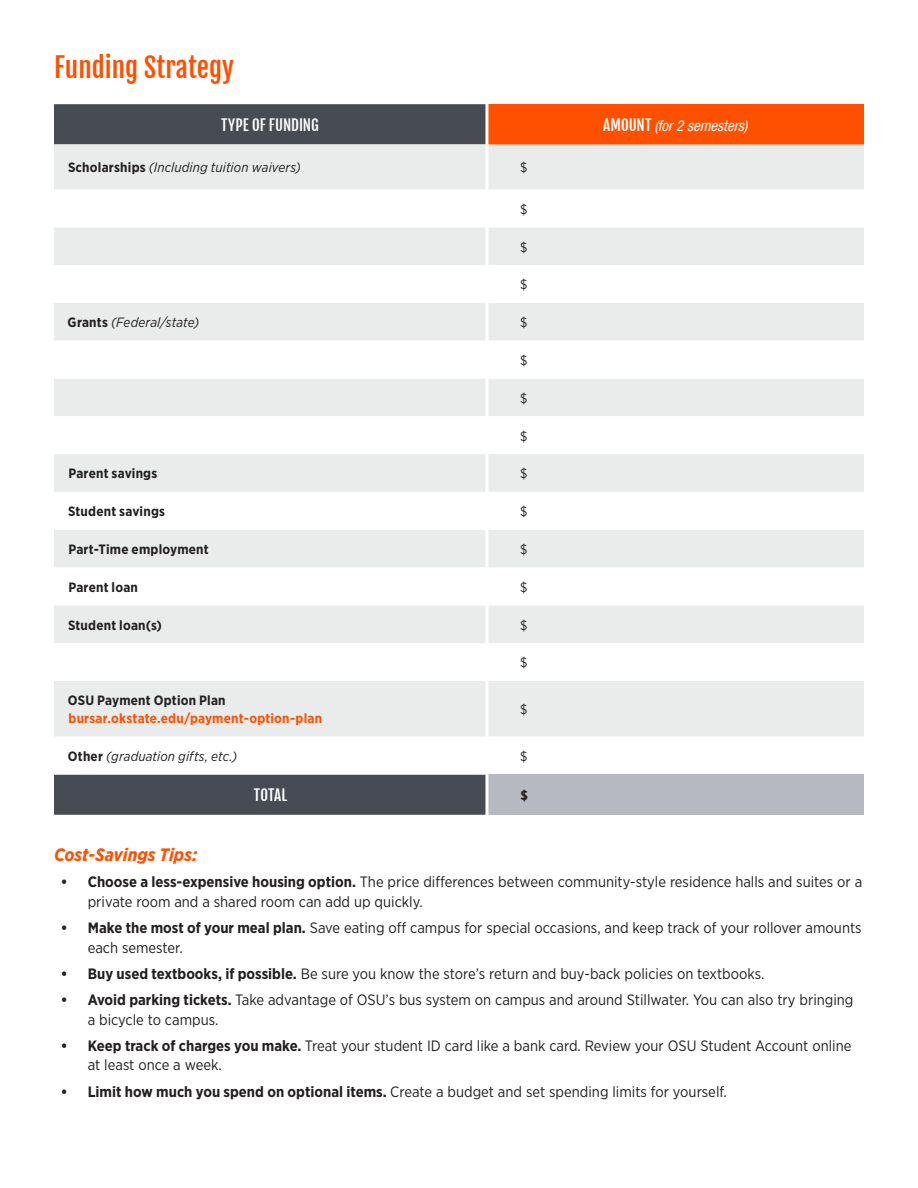
<style>
.page{position:relative;width:918px;height:1188px;background:#fff}
.page>*{position:absolute;margin:0;border:0;box-sizing:border-box;transform-origin:0 0}
.t1{font:27px "Fjalla One";color:#ff5000}
.t2{font:italic 700 18px "Gotham Narrow";color:#ff5000}
.t3{font:15px/19.5px "Gotham Narrow";color:#231f20}
.t4{font:italic condensed 15px "Helvetica Neue LT Std";letter-spacing:-.005em;color:#fff}
.t5{font:15px "Fjalla One";letter-spacing:.005em;color:#fff}
.Body_-_Gotham_Narrow{font:700 13.5px "Gotham Narrow";letter-spacing:.015em;color:#231f20}
.Body_-_Gotham_Narrow-2{font:italic 13.5px "Gotham Narrow";letter-spacing:.01em;color:#231f20}
.Body_-_Gotham_Narrow-3{font:700 13.5px "Gotham Narrow";letter-spacing:.015em;color:#ff5000}
.t6{font:13.5px "Gotham Narrow";color:#231f20}
.s1{font-family:"Fjalla One";font-style:normal;font-stretch:normal}
.s2{font-weight:700;font-style:normal}
.s3{font-weight:700}
</style>
<div class="page">
<div style="left:54px;top:104px;width:431px;height:711px;background:#464b54"></div>
<div style="left:487px;top:104px;width:377px;height:40px;background:#ff5000"></div>
<div style="left:54px;top:144px;width:810px;height:46px;background:#eaeceb"></div>
<svg style="left:54px;top:190px;width:810px;height:585px"></svg>
<div style="left:487px;top:775px;width:377px;height:40px;background:#b7b9c1"></div>
<hr style="left:485px;top:104px;width:3px;height:717px;background:#fff">
<p class="t1" style="left:54px;top:51px;width:182px">Funding Strategy</p>
<p class="t5" style="left:221px;top:116px;width:99px">TYPE OF FUNDING</p>
<p class="t4" style="left:603px;top:117px;width:146px"><span class="s1">AMOUNT</span> (for 2 semesters)</p>
<p class="Body_-_Gotham_Narrow-2" style="left:68px;top:159px;width:234px"><span class="s2">Scholarships</span> (Including tuition waivers)</p>
<p class="t6" style="left:520px;top:159px;width:9px">$</p>
<p class="t6" style="left:520px;top:201px;width:9px">$</p>
<p class="t6" style="left:520px;top:238px;width:9px">$</p>
<p class="t6" style="left:520px;top:276px;width:9px">$</p>
<p class="Body_-_Gotham_Narrow-2" style="left:68px;top:314px;width:133px"><span class="s2">Grants</span> (Federal/state)</p>
<p class="t6" style="left:520px;top:314px;width:9px">$</p>
<p class="t6" style="left:520px;top:352px;width:9px">$</p>
<p class="t6" style="left:520px;top:390px;width:9px">$</p>
<p class="t6" style="left:520px;top:427px;width:9px">$</p>
<p class="Body_-_Gotham_Narrow" style="left:68px;top:465px;width:91px">Parent savings</p>
<p class="t6" style="left:520px;top:465px;width:9px">$</p>
<p class="Body_-_Gotham_Narrow" style="left:68px;top:503px;width:99px">Student savings</p>
<p class="t6" style="left:520px;top:503px;width:9px">$</p>
<p class="Body_-_Gotham_Narrow" style="left:68px;top:541px;width:142px">Part-Time employment</p>
<p class="t6" style="left:520px;top:541px;width:9px">$</p>
<p class="Body_-_Gotham_Narrow" style="left:68px;top:578px;width:71px">Parent loan</p>
<p class="t6" style="left:520px;top:579px;width:9px">$</p>
<p class="Body_-_Gotham_Narrow" style="left:68px;top:616px;width:96px">Student loan(s)</p>
<p class="t6" style="left:520px;top:616px;width:9px">$</p>
<p class="t6" style="left:520px;top:654px;width:9px">$</p>
<p class="Body_-_Gotham_Narrow" style="left:68px;top:692px;width:159px">OSU Payment Option Plan</p>
<p class="Body_-_Gotham_Narrow-3" style="left:69px;top:710px;width:255px">bursar.okstate.edu/payment-option-plan</p>
<p class="t6" style="left:520px;top:701px;width:9px">$</p>
<p class="Body_-_Gotham_Narrow-2" style="left:68px;top:748px;width:171px"><span class="s2">Other</span> (graduation gifts, etc.)</p>
<p class="t6" style="left:520px;top:748px;width:9px">$</p>
<p class="t5" style="left:254px;top:786px;width:35px">TOTAL</p>
<p class="Body_-_Gotham_Narrow" style="left:520px;top:787px;width:9px">$</p>
<p class="t2" style="left:54px;top:843px;width:145px">Cost-Savings Tips:</p>
<p class="t3" style="left:88px;top:872px;width:776px;text-indent:-27px"><span class="s3">• Choose a less-expensive housing option.</span> The price differences between community-style residence halls and suites or a private room and a shared room can add up quickly.</p>
<p class="t3" style="left:88px;top:918px;width:775px;text-indent:-27px"><span class="s3">• Make the most of your meal plan.</span> Save eating off campus for special occasions, and keep track of your rollover amounts each semester.</p>
<p class="t3" style="left:61px;top:963px;width:705px"><span class="s3">• Buy used textbooks, if possible.</span> Be sure you know the store’s return and buy-back policies on textbooks.</p>
<p class="t3" style="left:88px;top:990px;width:767px;text-indent:-27px"><span class="s3">• Avoid parking tickets.</span> Take advantage of OSU’s bus system on campus and around Stillwater. You can also try bringing a bicycle to campus.</p>
<p class="t3" style="left:88px;top:1035px;width:765px;text-indent:-27px"><span class="s3">• Keep track of charges you make.</span> Treat your student ID card like a bank card. Review your OSU Student Account online at least once a week.</p>
<p class="t3" style="left:61px;top:1081px;width:668px"><span class="s3">• Limit how much you spend on optional items.</span> Create a budget and set spending limits for yourself.</p>
</div>
